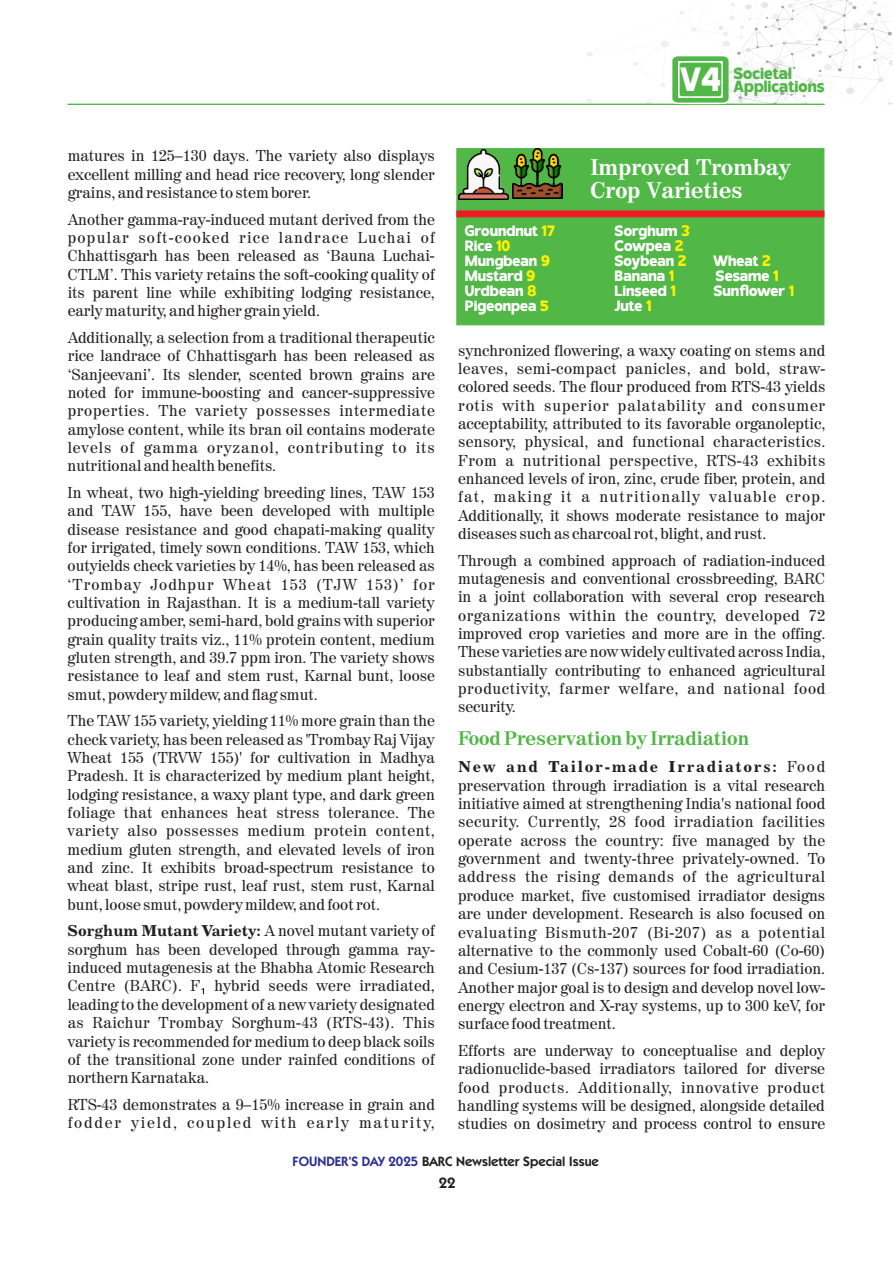
<style>
.page{position:relative;width:893px;height:1263px;background:#fff}
.page>*{position:absolute;margin:0;border:0;box-sizing:border-box;transform-origin:0 0}
.t1{font:700 22.5px/23.2px "Century 725 BT";color:#fff}
.t2{font:700 19.5px "Century 725 BT";color:#51b747}
.t3{font:800 16.35px/12.5px "Invisible";color:#51b747}
.t4{font:15.75px/18.3px "Century 725 BT";color:#231f20;text-align:justify}
.t5{font:15.75px/18.3px "Century 725 BT";letter-spacing:.055em;color:#231f20}
.t6{font:15.75px "Century 731 BT Bold A";color:#231f20}
.t7{font:15.75px "Century 731 BT Bold A";letter-spacing:.11em;color:#231f20}
.t8{font:800 15px/15px "Invisible";color:#fff}
.t9{font:600 15px "Kabel IT Cby BT";color:#231f20}
.t10{font:600 13.5px "Kabel IT Cby BT";color:#231f20}
.s1{font-family:"Century 725 BT"}
.s2{color:#fff200}
.s3{font-size:33.6px;color:#fff}
.s4{color:#2e3092}
</style>
<div class="page">
<svg style="left:202px;top:988px;width:2px;height:6px"></svg>
<svg style="left:67px;top:0;width:825px;height:105px"></svg>
<div style="left:456px;top:148px;width:369px;height:178px;background:#51b747"></div>
<img style="left:512px;top:149px;width:50px;height:50px">
<img style="left:458px;top:149px;width:51px;height:51px">
<svg style="left:456px;top:210px;width:369px;height:8px;background:#d63229"></svg>
<p class="t4" style="left:68px;top:148px;width:369px">matures in 125–130 days. The variety also displays excellent milling and head rice recovery, long slender grains, and resistance to stem borer.</p>
<p class="t4" style="left:68px;top:211px;width:369px">Another gamma-ray-induced mutant derived from the popular soft-cooked rice landrace Luchai of Chhattisgarh has been released as ‘Bauna Luchai-CTLM’. This variety retains the soft-cooking quality of its parent line while exhibiting lodging resistance, early maturity, and higher grain yield.</p>
<p class="t4" style="left:68px;top:330px;width:369px">Additionally, a selection from a traditional therapeutic rice landrace of Chhattisgarh has been released as ‘Sanjeevani’. Its slender, scented brown grains are noted for immune-boosting and cancer-suppressive properties. The variety possesses intermediate amylose content, while its bran oil contains moderate levels of gamma oryzanol, contributing to its nutritional and health benefits.</p>
<p class="t4" style="left:68px;top:485px;width:369px">In wheat, two high-yielding breeding lines, TAW 153 and TAW 155, have been developed with multiple disease resistance and good chapati-making quality for irrigated, timely sown conditions. TAW 153, which outyields check varieties by 14%, has been released as ‘Trombay Jodhpur Wheat 153 (TJW 153)’ for cultivation in Rajasthan. It is a medium-tall variety producing amber, semi-hard, bold grains with superior grain quality traits viz., 11% protein content, medium gluten strength, and 39.7 ppm iron. The variety shows resistance to leaf and stem rust, Karnal bunt, loose smut, powdery mildew, and flag smut.</p>
<p class="t4" style="left:68px;top:713px;width:369px">The TAW 155 variety, yielding 11% more grain than the check variety, has been released as 'Trombay Raj Vijay Wheat 155 (TRVW 155)' for cultivation in Madhya Pradesh. It is characterized by medium plant height, lodging resistance, a waxy plant type, and dark green foliage that enhances heat stress tolerance. The variety also possesses medium protein content, medium gluten strength, and elevated levels of iron and zinc. It exhibits broad-spectrum resistance to wheat blast, stripe rust, leaf rust, stem rust, Karnal bunt, loose smut, powdery mildew, and foot rot.</p>
<p class="t6" style="left:68px;top:924px;width:369px">Sorghum Mutant Variety: <span class="s1">A novel mutant variety of</span></p>
<p class="t4" style="left:68px;top:941px;width:369px">sorghum has been developed through gamma ray&shy;induced mutagenesis at the Bhabha Atomic Research Centre (BARC). F hybrid seeds were irradiated, leading to the development of a new variety designated as Raichur Trombay Sorghum-43 (RTS-43). This variety is recommended for medium to deep black soils of the transitional zone under rainfed conditions of northern Karnataka.</p>
<p class="t5" style="left:68px;top:1097px;width:369px">RTS-43 demonstrates a 9–15% increase in grain and fodder yield, coupled with early maturity,</p>
<p class="t8" style="left:465px;top:225px;width:91px">Groundnut <span class="s2">17<br></span>Rice <span class="s2">10<br></span>Mungbean <span class="s2">9<br></span>Mustard <span class="s2">9<br></span>Urdbean <span class="s2">8<br></span>Pigeonpea <span class="s2">5</span></p>
<p class="t3" style="left:680px;top:69px;width:146px;text-indent:54px">Societal<br><span class="s3">V4</span> Applications</p>
<h1 class="t1" style="left:590px;top:157px;width:202px">Improved Trombay<br>Crop Varieties</h1>
<p class="t8" style="left:614px;top:225px;width:77px">Sorghum <span class="s2">3<br></span>Cowpea <span class="s2">2<br></span>Soybean <span class="s2">2</span></p>
<p class="t8" style="left:713px;top:255px;width:60px">Wheat <span class="s2">2</span></p>
<p class="t8" style="left:614px;top:270px;width:61px">Banana <span class="s2">1</span></p>
<p class="t8" style="left:715px;top:270px;width:65px">Sesame <span class="s2">1</span></p>
<p class="t8" style="left:614px;top:285px;width:63px">Linseed <span class="s2">1</span></p>
<p class="t8" style="left:713px;top:285px;width:82px">Sunflower <span class="s2">1</span></p>
<p class="t8" style="left:614px;top:300px;width:39px">Jute <span class="s2">1</span></p>
<p class="t4" style="left:458px;top:342px;width:369px">synchronized flowering, a waxy coating on stems and leaves, semi-compact panicles, and bold, straw&shy;colored seeds. The flour produced from RTS-43 yields rotis with superior palatability and consumer acceptability, attributed to its favorable organoleptic, sensory, physical, and functional characteristics.<br>From a nutritional perspective, RTS-43 exhibits enhanced levels of iron, zinc, crude fiber, protein, and fat, making it a nutritionally valuable crop.<br>Additionally, it shows moderate resistance to major diseases such as charcoal rot, blight, and rust.</p>
<p class="t4" style="left:458px;top:552px;width:369px">Through a combined approach of radiation-induced mutagenesis and conventional crossbreeding, BARC in a joint collaboration with several crop research organizations within the country, developed 72 improved crop varieties and more are in the offing.<br>These varieties are now widely cultivated across India, substantially contributing to enhanced agricultural productivity, farmer welfare, and national food security.</p>
<p class="t2" style="left:458px;top:730px;width:293px">Food Preservation by Irradiation</p>
<p class="t7" style="left:458px;top:760px;width:369px">New and Tailor-made Irradiators: <span class="s1">Food</span></p>
<p class="t4" style="left:458px;top:777px;width:369px">preservation through irradiation is a vital research initiative aimed at strengthening India's national food security. Currently, 28 food irradiation facilities operate across the country: five managed by the government and twenty-three privately-owned. To address the rising demands of the agricultural produce market, five customised irradiator designs are under development. Research is also focused on evaluating Bismuth-207 (Bi-207) as a potential alternative to the commonly used Cobalt-60 (Co-60) and Cesium-137 (Cs-137) sources for food irradiation.<br>Another major goal is to design and develop novel low&shy;energy electron and X-ray systems, up to 300 keV, for surface food treatment.</p>
<p class="t4" style="left:458px;top:1042px;width:369px">Efforts are underway to conceptualise and deploy radionuclide-based irradiators tailored for diverse food products. Additionally, innovative product handling systems will be designed, alongside detailed studies on dosimetry and process control to ensure</p>
<p class="t10" style="left:293px;top:1155px;width:308px"><span class="s4">FOUNDER’S DAY 2025</span> BARC Newsletter Special Issue</p>
<p class="t9" style="left:439px;top:1176px;width:18px">22</p>
</div>
